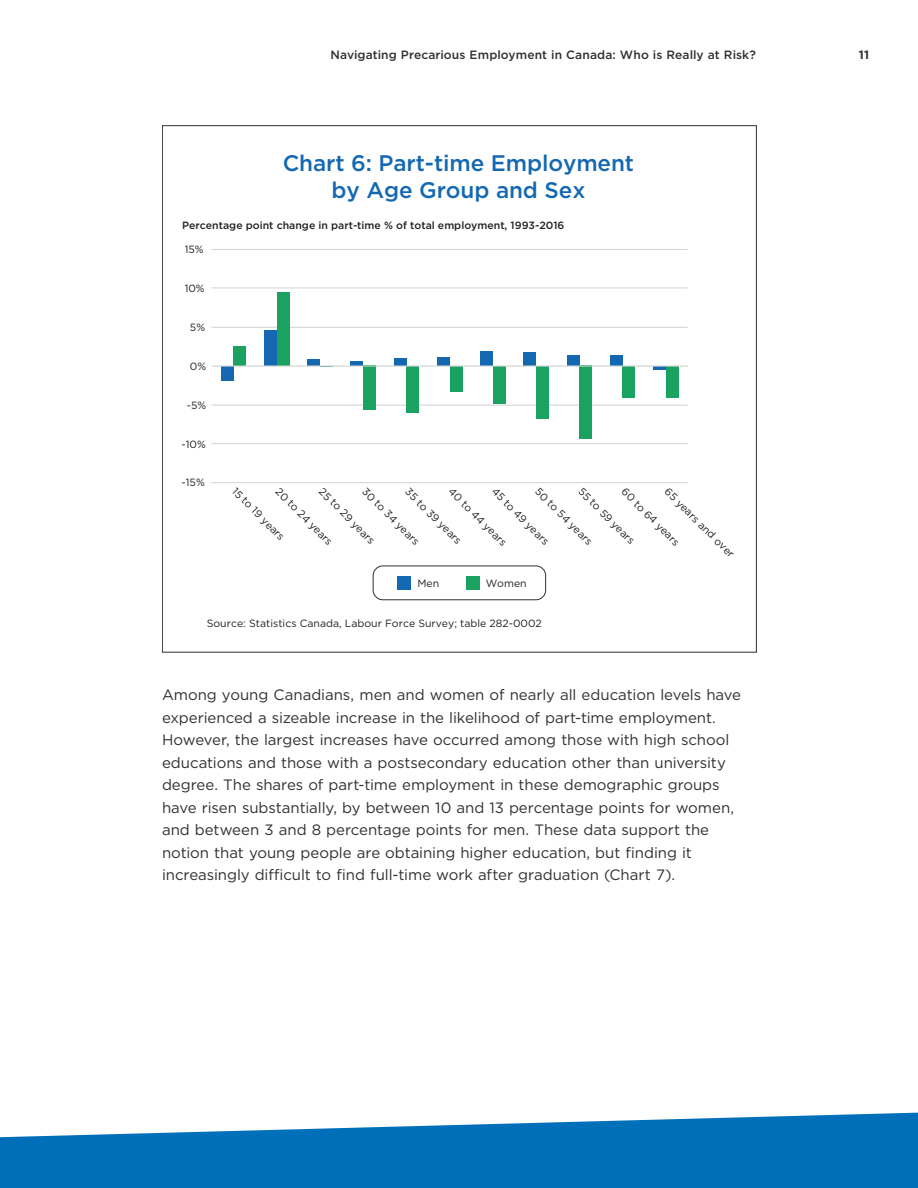
<style>
.page{position:relative;width:918px;height:1188px;background:#fff}
.page>*{position:absolute;margin:0;border:0;box-sizing:border-box;transform-origin:0 0}
.t1{font:500 22.5px/27px "Gotham";letter-spacing:-.005em;color:#1468b2;text-align:center}
.t2{font:15px/22.5px "Gotham";letter-spacing:-.005em;color:#312f30}
.t3{font:500 12px "Gotham";letter-spacing:.005em;color:#312f30}
.t4{font:700 12px "Gotham";color:#312f30}
.t5{font:10.5px "Gotham";color:#231f20}
.t6{font:500 10.5px "Gotham";color:#231f20}
</style>
<div class="page">
<svg style="left:0;top:1113px;width:918px;height:75px;fill:#006fba"></svg>
<hr style="left:211px;top:482px;width:477px;height:1px;background:#d1d2d4">
<hr style="left:211px;top:443px;width:477px;height:1px;background:#d1d2d4">
<hr style="left:211px;top:405px;width:477px;height:1px;background:#d1d2d4">
<hr style="left:211px;top:327px;width:477px;height:1px;background:#d1d2d4">
<hr style="left:211px;top:288px;width:477px;height:1px;background:#d1d2d4">
<hr style="left:211px;top:249px;width:477px;height:1px;background:#d1d2d4">
<div style="left:221px;top:366px;width:12px;height:15px;background:#1468b2"></div>
<div style="left:264px;top:330px;width:13px;height:36px;background:#1468b2"></div>
<div style="left:307px;top:360px;width:13px;height:6px;background:#1468b2"></div>
<div style="left:351px;top:361px;width:12px;height:5px;background:#1468b2"></div>
<div style="left:394px;top:358px;width:12px;height:8px;background:#1468b2"></div>
<div style="left:437px;top:357px;width:13px;height:9px;background:#1468b2"></div>
<div style="left:480px;top:352px;width:13px;height:14px;background:#1468b2"></div>
<div style="left:524px;top:352px;width:12px;height:14px;background:#1468b2"></div>
<div style="left:567px;top:355px;width:12px;height:11px;background:#1468b2"></div>
<div style="left:610px;top:355px;width:13px;height:11px;background:#1468b2"></div>
<hr style="left:653px;top:366px;width:13px;height:4px;background:#1468b2">
<div style="left:233px;top:346px;width:13px;height:20px;background:#19a260"></div>
<div style="left:277px;top:293px;width:12px;height:73px;background:#19a260"></div>
<div style="left:363px;top:366px;width:13px;height:44px;background:#19a260"></div>
<div style="left:406px;top:366px;width:13px;height:46px;background:#19a260"></div>
<div style="left:450px;top:366px;width:12px;height:26px;background:#19a260"></div>
<div style="left:493px;top:366px;width:13px;height:38px;background:#19a260"></div>
<div style="left:536px;top:366px;width:13px;height:52px;background:#19a260"></div>
<div style="left:579px;top:366px;width:13px;height:73px;background:#19a260"></div>
<div style="left:623px;top:366px;width:12px;height:31px;background:#19a260"></div>
<div style="left:666px;top:366px;width:13px;height:31px;background:#19a260"></div>
<hr style="left:212px;top:365px;width:476px;height:2px;background:#d1d2d4">
<div style="left:373px;top:566px;width:173px;height:34px;border:1px solid #312f30;border-radius:10px"></div>
<div style="left:466px;top:576px;width:13px;height:14px;background:#19a260"></div>
<div style="left:397px;top:576px;width:14px;height:14px;background:#1468b2"></div>
<p class="t3" style="left:331px;top:47px;width:427px">Navigating Precarious Employment in Canada: Who is Really at Risk?</p>
<p class="t4" style="left:859px;top:47px;width:12px">11</p>
<p class="t1" style="left:283px;top:149px;width:353px">Chart 6: Part-time Employment by Age Group and Sex</p>
<p class="t6" style="left:182px;top:219px;width:384px">Percentage point change in part-time % of total employment, 1993-2016</p>
<p class="t5" style="left:185px;top:243px;width:20px">15%</p>
<p class="t5" style="left:185px;top:282px;width:22px">10%</p>
<p class="t5" style="left:190px;top:321px;width:17px">5%</p>
<p class="t5" style="left:190px;top:359px;width:18px">0%</p>
<p class="t5" style="left:187px;top:398px;width:21px">-5%</p>
<p class="t5" style="left:182px;top:437px;width:26px">-10%</p>
<p class="t5" style="left:182px;top:476px;width:25px">-15%</p>
<p class="t5" style="left:239px;top:485px;width:71px;rotate:45deg">15 to 19 years</p>
<p class="t5" style="left:671px;top:485px;width:95px;rotate:45deg">65 years and over</p>
<p class="t5" style="left:282px;top:485px;width:77px;rotate:45deg">20 to 24 years</p>
<p class="t5" style="left:326px;top:485px;width:76px;rotate:45deg">25 to 29 years</p>
<p class="t5" style="left:455px;top:485px;width:79px;rotate:45deg">40 to 44 years</p>
<p class="t5" style="left:499px;top:485px;width:77px;rotate:45deg">45 to 49 years</p>
<p class="t5" style="left:628px;top:485px;width:78px;rotate:45deg">60 to 64 years</p>
<p class="t5" style="left:369px;top:485px;width:77px;rotate:45deg">30 to 34 years</p>
<p class="t5" style="left:412px;top:485px;width:76px;rotate:45deg">35 to 39 years</p>
<p class="t5" style="left:542px;top:485px;width:77px;rotate:45deg">50 to 54 years</p>
<p class="t5" style="left:585px;top:485px;width:76px;rotate:45deg">55 to 59 years</p>
<p class="t5" style="left:417px;top:577px;width:23px">Men</p>
<p class="t5" style="left:486px;top:577px;width:42px">W omen</p>
<p class="t5" style="left:207px;top:617px;width:337px">Source: Statistics Canada, Labour Force Survey; table 282-0002</p>
<p class="t2" style="left:162px;top:684px;width:581px">Among young Canadians, men and women of nearly all education levels have experienced a sizeable increase in the likelihood of part-time employment.<br>However, the largest increases have occurred among those with high school educations and those with a postsecondary education other than university degree. The shares of part-time employment in these demographic groups have risen substantially, by between 10 and 13 percentage points for women, and between 3 and 8 percentage points for men. These data support the notion that young people are obtaining higher education, but finding it increasingly difficult to find full-time work after graduation (Chart 7).</p>
</div>
